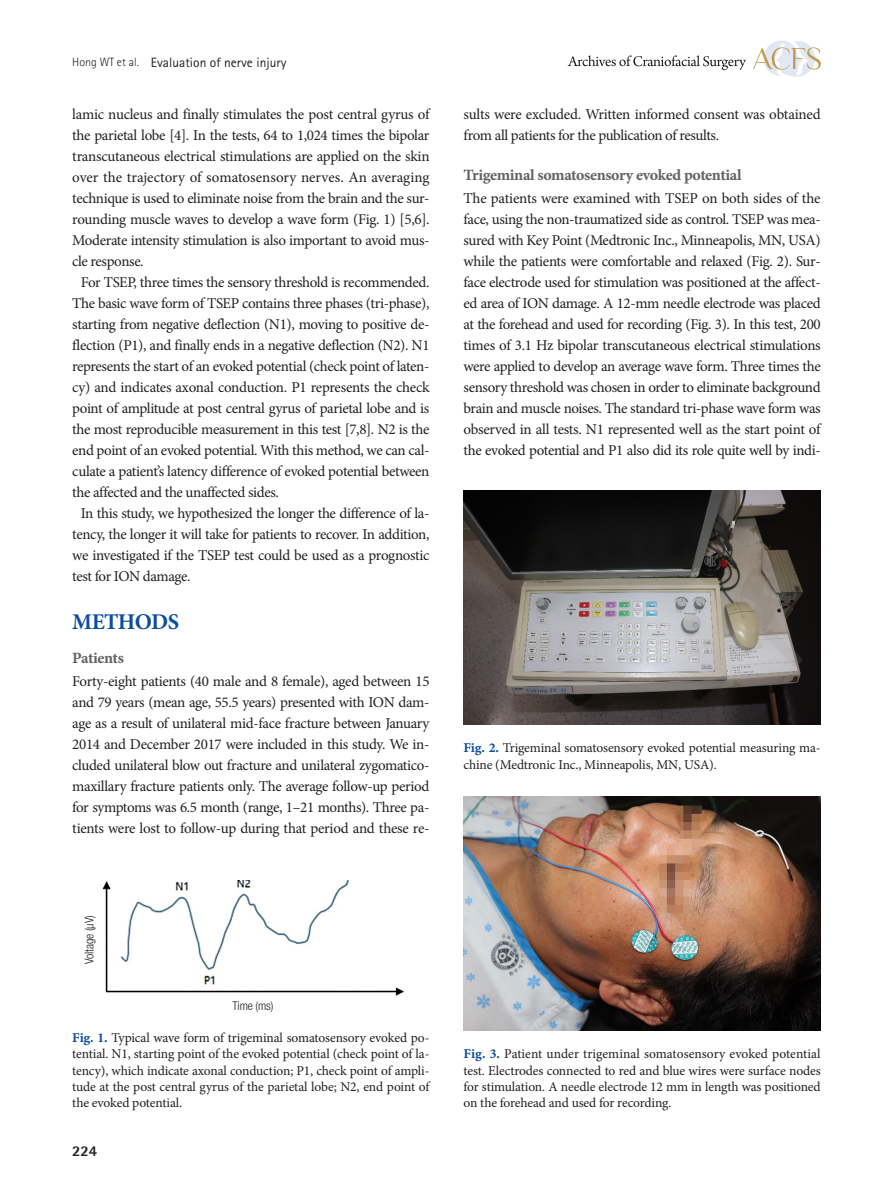
<style>
.page{position:relative;width:893px;height:1191px;background:#fff}
.page>*{position:absolute;margin:0;border:0;box-sizing:border-box;transform-origin:0 0}
.대제목{font:700 22.5px "Minion Pro";letter-spacing:-.03em;color:#0d4da1}
.중제목{font:15.75px "Minion Pro Bold Capt";letter-spacing:-.025em;color:#636366}
.본문_0{font:15px/21px "Minion Pro";letter-spacing:-.025em;color:#231f20;text-align:justify}
.본문{font:15px/21px "Minion Pro";letter-spacing:-.025em;color:#231f20;text-align:justify}
.t1{font:800 15px "Rotis Semi Sans Std";color:#231f20}
.표그림제목{font:13.5px/16.2px "Minion Pro";letter-spacing:-.01em;color:#231f20;text-align:justify}
.t2{font:13.5px "Rotis Sans Serif Std";color:#231f20}
.그림지문{font:300 condensed 12px "Helvetica Neue LT Std";letter-spacing:-.01em;color:#231f20}
.s1{font-weight:300;font-size:12px}
.s2{font-family:"Minion Pro Bold Capt";color:#0d4da1}
</style>
<div class="page">
<svg style="left:753px;top:40px;width:68px;height:37px"></svg>
<svg style="left:568px;top:55px;width:178px;height:15px"></svg>
<img style="left:102px;top:880px;width:302px;height:116px">
<img style="left:463px;top:490px;width:358px;height:234px">
<img style="left:463px;top:796px;width:358px;height:234px">
<p class="t2" style="left:72px;top:54px;width:216px"><span class="s1">Hong WT et al.</span> Evaluation of nerve injury</p>
<p class="본문_0" style="left:72px;top:103px;width:359px">lamic nucleus and finally stimulates the post central gyrus of the parietal lobe [4]. In the tests, 64 to 1,024 times the bipolar transcutaneous electrical stimulations are applied on the skin over the trajectory of somatosensory nerves. An averaging technique is used to eliminate noise from the brain and the sur&shy;rounding muscle waves to develop a wave form (Fig. 1) [5,6].<br>Moderate intensity stimulation is also important to avoid mus&shy;cle response.</p>
<p class="본문" style="left:72px;top:271px;width:359px;text-indent:9px">For TSEP, three times the sensory threshold is recommended.<br>The basic wave form of TSEP contains three phases (tri-phase), starting from negative deflection (N1), moving to positive de&shy;flection (P1), and finally ends in a negative deflection (N2). N1 represents the start of an evoked potential (check point of laten&shy;cy) and indicates axonal conduction. P1 represents the check point of amplitude at post central gyrus of parietal lobe and is the most reproducible measurement in this test [7,8]. N2 is the end point of an evoked potential. With this method, we can cal&shy;culate a patient’s latency difference of evoked potential between the affected and the unaffected sides.</p>
<p class="본문" style="left:72px;top:502px;width:359px;text-indent:9px">In this study, we hypothesized the longer the difference of la&shy;tency, the longer it will take for patients to recover. In addition, we investigated if the TSEP test could be used as a prognostic test for ION damage.</p>
<p class="대제목" style="left:72px;top:606px;width:108px">METHODS</p>
<p class="중제목" style="left:72px;top:647px;width:53px">Patients</p>
<p class="본문_0" style="left:72px;top:670px;width:359px">Forty-eight patients (40 male and 8 female), aged between 15 and 79 years (mean age, 55.5 years) presented with ION dam&shy;age as a result of unilateral mid-face fracture between January 2014 and December 2017 were included in this study. We in&shy;cluded unilateral blow out fracture and unilateral zygomatico&shy;maxillary fracture patients only. The average follow-up period for symptoms was 6.5 month (range, 1–21 months). Three pa&shy;tients were lost to follow-up during that period and these re-</p>
<p class="그림지문" style="left:82px;top:964px;width:50px;rotate:-90deg">Voltage (µV)</p>
<p class="그림지문" style="left:233px;top:998px;width:42px">Time (ms)</p>
<p class="표그림제목" style="left:72px;top:1030px;width:359px"><span class="s2">Fig. 1.</span> Typical wave form of trigeminal somatosensory evoked po&shy;tential. N1, starting point of the evoked potential (check point of la&shy;tency), which indicate axonal conduction; P1, check point of ampli&shy;tude at the post central gyrus of the parietal lobe; N2, end point of the evoked potential.</p>
<p class="t1" style="left:72px;top:1141px;width:27px">224</p>
<p class="본문_0" style="left:463px;top:103px;width:359px">sults were excluded. Written informed consent was obtained from all patients for the publication of results.</p>
<p class="중제목" style="left:463px;top:164px;width:279px">Trigeminal somatosensory evoked potential</p>
<p class="본문_0" style="left:463px;top:187px;width:359px">The patients were examined with TSEP on both sides of the face, using the non-traumatized side as control. TSEP was mea&shy;sured with Key Point (Medtronic Inc., Minneapolis, MN, USA) while the patients were comfortable and relaxed (Fig. 2). Sur&shy;face electrode used for stimulation was positioned at the affect&shy;ed area of ION damage. A 12-mm needle electrode was placed at the forehead and used for recording (Fig. 3). In this test, 200 times of 3.1 Hz bipolar transcutaneous electrical stimulations were applied to develop an average wave form. Three times the sensory threshold was chosen in order to eliminate background brain and muscle noises. The standard tri-phase wave form was observed in all tests. N1 represented well as the start point of the evoked potential and P1 also did its role quite well by indi-</p>
<p class="표그림제목" style="left:463px;top:740px;width:359px"><span class="s2">Fig. 2.</span> Trigeminal somatosensory evoked potential measuring ma&shy;chine (Medtronic Inc., Minneapolis, MN, USA).</p>
<p class="표그림제목" style="left:463px;top:1046px;width:359px"><span class="s2">Fig. 3.</span> Patient under trigeminal somatosensory evoked potential test. Electrodes connected to red and blue wires were surface nodes for stimulation. A needle electrode 12 mm in length was positioned on the forehead and used for recording.</p>
</div>
